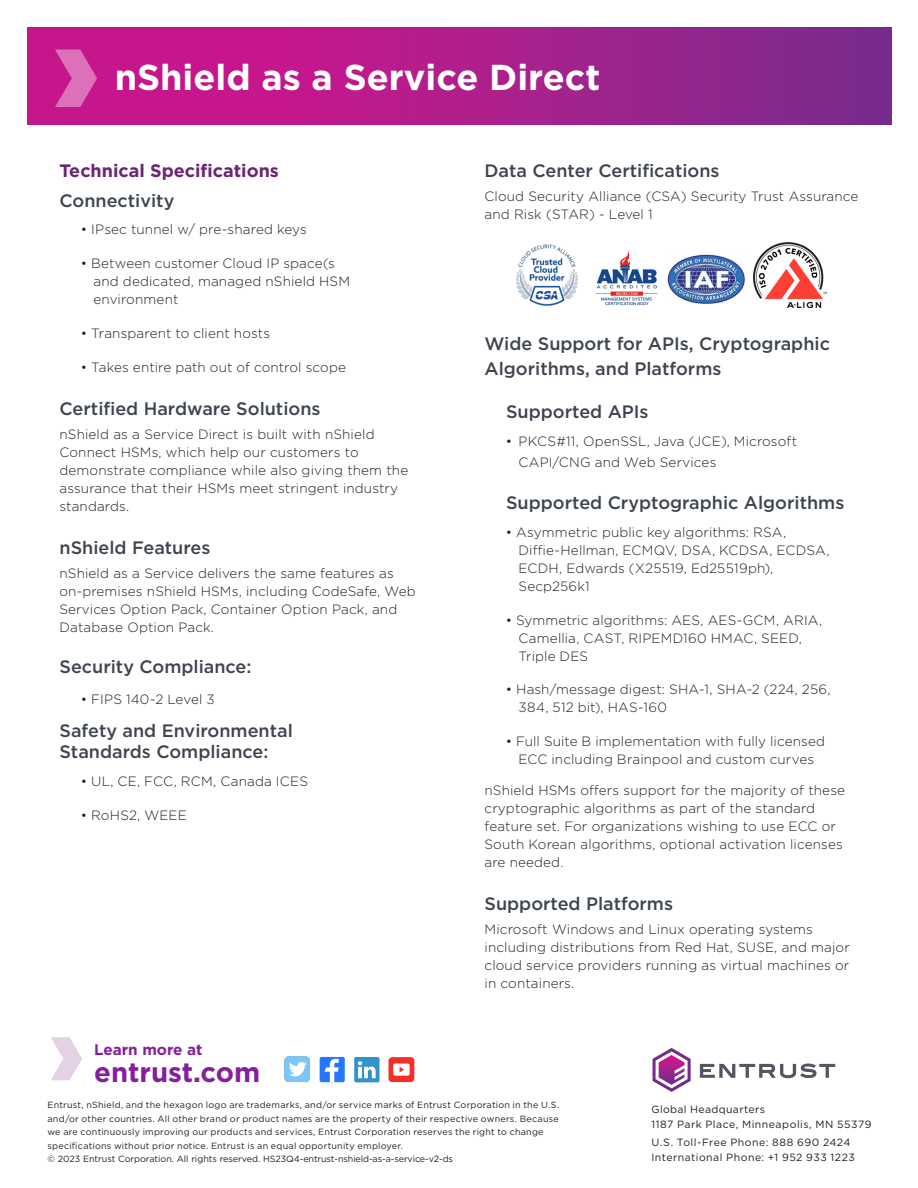
<style>
.page{position:relative;width:918px;height:1188px;background:#fff}
.page>*{position:absolute;margin:0;border:0;box-sizing:border-box;transform-origin:0 0}
._1_Back_Page_Title{font:700 36px "Gotham";color:#fff}
.t1{font:700 27.6px "Gotham";color:#85209b}
._3_Header{font:500 18px/21px "Gotham";color:#3e444f}
._4_Body_Text{font:500 18px/25.5px "Gotham";color:#3e444f}
.Technical_Specificat{font:700 18px "Gotham";color:#6c2476}
.t2{font:700 15.3px "Gotham";color:#85209b}
._4_Body_Text-2{font:300 13.5px/18px "Gotham";letter-spacing:.01em;color:#231f20}
.t3{font:10.5px/15px "Gotham";letter-spacing:.045em;color:#231f20}
.t4{font:9px/13.5px "Gotham";letter-spacing:.025em;color:#231f20}
.t5{font:9px "Gotham";letter-spacing:-.01em;color:#231f20}
</style>
<div class="page">
<svg style="left:28px;top:27px;width:864px;height:98px;background:#a91e8b"></svg>
<svg style="left:55px;top:50px;width:42px;height:57px;background:#d24da7"></svg>
<img style="left:754px;top:243px;width:72px;height:64px">
<img style="left:596px;top:250px;width:149px;height:56px">
<img style="left:517px;top:245px;width:61px;height:61px">
<svg style="left:700px;top:1063px;width:135px;height:15px"></svg>
<svg style="left:653px;top:1048px;width:38px;height:44px"></svg>
<div style="left:320px;top:1057px;width:25px;height:25px;background:#2577ff;border-radius:2px"></div>
<svg style="left:324px;top:1059px;width:15px;height:23px"></svg>
<div style="left:354px;top:1057px;width:26px;height:25px;background:#3392cc;border-radius:2px"></div>
<svg style="left:358px;top:1061px;width:18px;height:17px"></svg>
<div style="left:285px;top:1057px;width:25px;height:25px;background:#7bc5f8;border-radius:4px"></div>
<svg style="left:289px;top:1062px;width:18px;height:15px"></svg>
<svg style="left:389px;top:1057px;width:25px;height:25px"></svg>
<svg style="left:51px;top:1037px;width:31px;height:43px"></svg>
<p class="_1_Back_Page_Title" style="left:115px;top:54px;width:487px">nShield as a Service Direct</p>
<p class="Technical_Specificat" style="left:60px;top:159px;width:221px">Technical Specifications</p>
<p class="_3_Header" style="left:60px;top:190px;width:116px">Connectivity</p>
<p class="_4_Body_Text-2" style="left:81px;top:220px;width:228px">• IPsec tunnel w/ pre-shared keys</p>
<p class="_4_Body_Text-2" style="left:94px;top:254px;width:258px;text-indent:-13px">• Between customer Cloud IP space(s and dedicated, managed nShield HSM environment</p>
<p class="_4_Body_Text-2" style="left:81px;top:324px;width:191px">• Transparent to client hosts</p>
<p class="_4_Body_Text-2" style="left:81px;top:358px;width:267px">• Takes entire path out of control scope</p>
<p class="_3_Header" style="left:60px;top:398px;width:262px">Certified Hardware Solutions</p>
<p class="_4_Body_Text-2" style="left:60px;top:425px;width:350px">nShield as a Service Direct is built with nShield Connect HSMs, which help our customers to demonstrate compliance while also giving them the assurance that their HSMs meet stringent industry standards.</p>
<p class="_3_Header" style="left:60px;top:536px;width:152px">nShield Features</p>
<p class="_4_Body_Text-2" style="left:60px;top:564px;width:358px">nShield as a Service delivers the same features as on-premises nShield HSMs, including CodeSafe, Web Services Option Pack, Container Option Pack, and Database Option Pack.</p>
<p class="_3_Header" style="left:60px;top:656px;width:193px">Security Compliance:</p>
<p class="_4_Body_Text-2" style="left:81px;top:689px;width:135px">• FIPS 140-2 Level 3</p>
<p class="_3_Header" style="left:60px;top:720px;width:235px">Safety and Environmental<br>Standards Compliance:</p>
<p class="_4_Body_Text-2" style="left:81px;top:772px;width:229px">• UL, CE, FCC, RCM, Canada ICES</p>
<p class="_4_Body_Text-2" style="left:81px;top:806px;width:108px">• RoHS2, WEEE</p>
<p class="t2" style="left:94px;top:1039px;width:110px">Learn more at</p>
<p class="t1" style="left:94px;top:1054px;width:168px">entrust.com</p>
<p class="_3_Header" style="left:485px;top:160px;width:237px">Data Center Certifications</p>
<p class="_4_Body_Text-2" style="left:485px;top:187px;width:375px">Cloud Security Alliance (CSA) Security Trust Assurance and Risk (STAR) - Level 1</p>
<p class="_4_Body_Text" style="left:485px;top:331px;width:347px">Wide Support for APIs, Cryptographic<br>Algorithms, and Platforms</p>
<p class="_3_Header" style="left:506px;top:401px;width:144px">Supported APIs</p>
<p class="_4_Body_Text-2" style="left:519px;top:430px;width:280px;line-height:21px;text-indent:-13px">• PKCS#11, OpenSSL, Java (JCE), Microsoft<br>CAPI/CNG and Web Services</p>
<p class="_3_Header" style="left:506px;top:492px;width:340px">Supported Cryptographic Algorithms</p>
<p class="_4_Body_Text-2" style="left:519px;top:522px;width:313px;text-indent:-13px">• Asymmetric public key algorithms: RSA, Diffie-Hellman, ECMQV, DSA, KCDSA, ECDSA, ECDH, Edwards (X25519, Ed25519ph), Secp256k1</p>
<p class="_4_Body_Text-2" style="left:519px;top:610px;width:305px;text-indent:-13px">• Symmetric algorithms: AES, AES-GCM, ARIA,<br>Camellia, CAST, RIPEMD160 HMAC, SEED,<br>Triple DES</p>
<p class="_4_Body_Text-2" style="left:519px;top:680px;width:314px;text-indent:-13px">• Hash/message digest: SHA-1, SHA-2 (224, 256,<br>384, 512 bit), HAS-160</p>
<p class="_4_Body_Text-2" style="left:506px;top:732px;width:321px;text-align:center">• Full Suite B implementation with fully licensed<br>ECC including Brainpool and custom curves</p>
<p class="_4_Body_Text-2" style="left:485px;top:781px;width:362px">nShield HSMs offers support for the majority of these cryptographic algorithms as part of the standard feature set. For organizations wishing to use ECC or South Korean algorithms, optional activation licenses are needed.</p>
<p class="_3_Header" style="left:485px;top:893px;width:190px">Supported Platforms</p>
<p class="_4_Body_Text-2" style="left:485px;top:920px;width:367px">Microsoft Windows and Linux operating systems including distributions from Red Hat, SUSE, and major cloud service providers running as virtual machines or in containers.</p>
<p class="t4" style="left:48px;top:1098px;width:513px">Entrust, nShield, and the hexagon logo are trademarks, and/or service marks of Entrust Corporation in the U.S. and/or other countries. All other brand or product names are the property of their respective owners. Because we are continuously improving our products and services, Entrust Corporation reserves the right to change specifications without prior notice. Entrust is an equal opportunity employer.</p>
<p class="t5" style="left:48px;top:1153px;width:407px">© 2023 Entrust Corporation. All rights reserved. HS23Q4-entrust-nshield-as-a-service-v2-ds</p>
<p class="t3" style="left:651px;top:1102px;width:115px">Global Headquarters</p>
<p class="t3" style="left:651px;top:1117px;width:222px">1187 Park Place, Minneapolis, MN 55379</p>
<p class="t3" style="left:651px;top:1135px;width:205px">U.S. Toll-Free Phone: 888 690 2424<br>International Phone: +1 952 933 1223</p>
</div>
